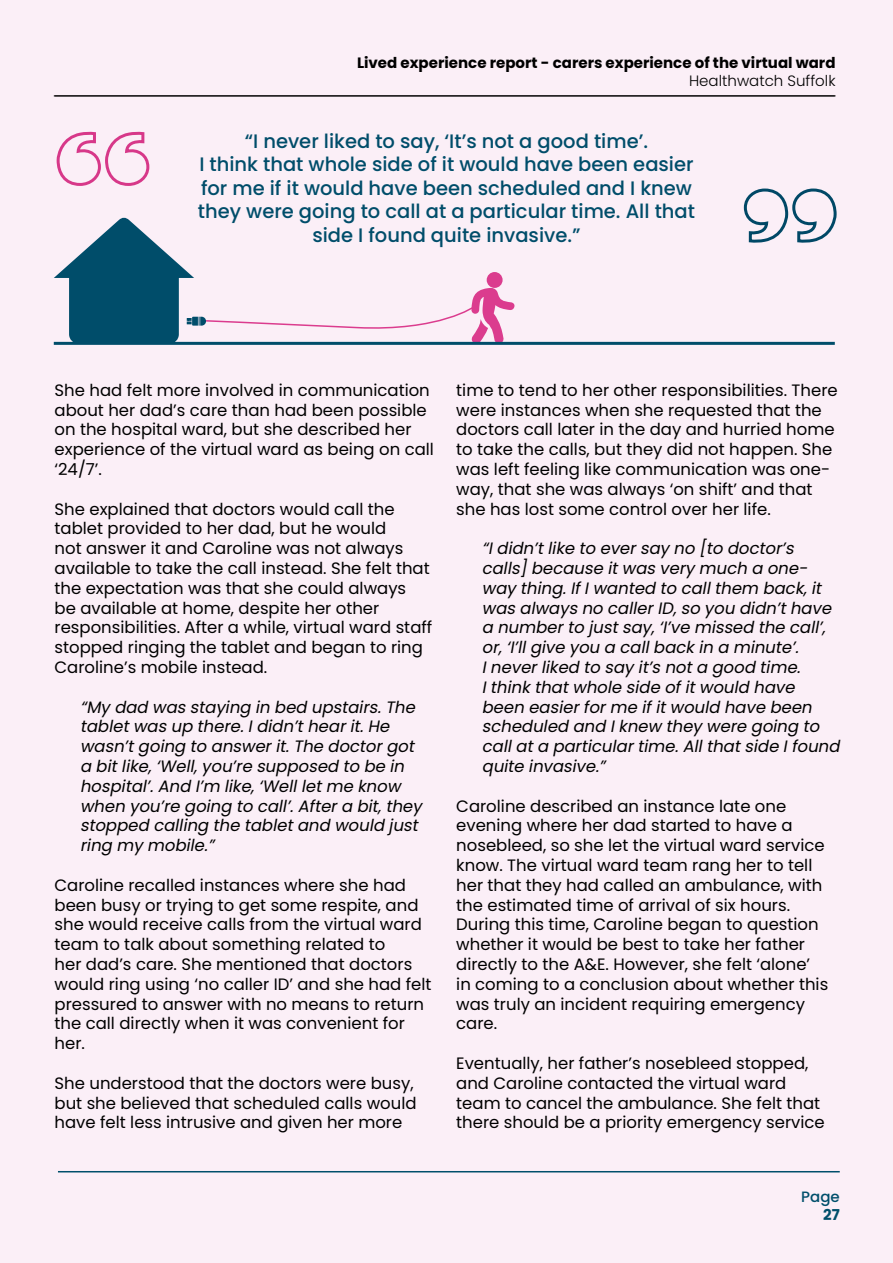
<style>
.page{position:relative;width:893px;height:1263px;background:#fbeff7}
.page>*{position:absolute;margin:0;border:0;box-sizing:border-box;transform-origin:0 0}
.t1{font:500 19.5px/23.4px "Poppins";color:#004d6a;text-align:center}
.t2{font:16.5px/19.8px "Poppins";color:#000}
.t3{font:italic 16.5px/19.8px "Poppins";color:#000}
.t4{font:700 15px "Poppins";color:#000}
.t5{font:300 15px "Poppins";color:#000}
.t6{font:500 15px "Poppins";color:#004f6b}
.t7{font:700 15px "Poppins";color:#004f6b}
</style>
<div class="page">
<svg style="left:54px;top:217px;width:461px;height:125px"></svg>
<hr style="left:58px;top:1171px;width:782px;height:1px;background:#004f6b">
<hr style="left:55px;top:96px;width:781px;height:1px;background:#000">
<hr style="left:54px;top:96px;width:781px;height:1px;background:#000">
<svg style="left:743px;top:188px;width:94px;height:55px"></svg>
<svg style="left:56px;top:131px;width:94px;height:55px"></svg>
<hr style="left:54px;top:342px;width:781px;height:3px;background:#004d6a">
<p class="t4" style="left:357px;top:54px;width:480px">Lived experience report - carers experience of the virtual ward</p>
<p class="t5" style="left:689px;top:72px;width:148px">Healthwatch Suffolk</p>
<p class="t1" style="left:198px;top:130px;width:499px">“I never liked to say, ‘It’s not a good time’.<br>I think that whole side of it would have been easier for me if it would have been scheduled and I knew they were going to call at a particular time. All that side I found quite invasive.”</p>
<p class="t2" style="left:55px;top:380px;width:381px">She had felt more involved in communication about her dad’s care than had been possible on the hospital ward, but she described her experience of the virtual ward as being on call ‘24/7’.</p>
<p class="t2" style="left:55px;top:499px;width:379px">She explained that doctors would call the tablet provided to her dad, but he would<br>not answer it and Caroline was not always available to take the call instead. She felt that the expectation was that she could always<br>be available at home, despite her other responsibilities. After a while, virtual ward staff stopped ringing the tablet and began to ring Caroline’s mobile instead.</p>
<p class="t3" style="left:80px;top:697px;width:348px">“My dad wasstaying in bed upstairs.The tabletwasup there.Ididn’thearit.He wasn’tgoing to answerit.The doctorgot a bitlike,‘Well,you’re supposed to be in hospital’.And I’m like,‘Wellletme know when you’re going to call’.Aftera bit,they stopped calling the tabletand would just ring my mobile.”</p>
<p class="t2" style="left:55px;top:875px;width:378px">Caroline recalled instances where she had been busy or trying to get some respite, and she would receive calls from the virtual ward team to talk about something related to<br>her dad’s care. She mentioned that doctors would ring using ‘no caller ID’ and she had felt pressured to answer with no means to return the call directly when it was convenient for her.</p>
<p class="t2" style="left:55px;top:1073px;width:363px">She understood that the doctors were busy, but she believed that scheduled calls would have felt less intrusive and given her more</p>
<p class="t2" style="left:456px;top:380px;width:383px">time to tend to her other responsibilities. There were instances when she requested that the doctors call later in the day and hurried home to take the calls, but they did not happen. She was left feeling like communication was one&shy;way, that she was always ‘on shift’ and that she has lost some control over her life.</p>
<p class="t3" style="left:482px;top:539px;width:364px">“Ididn’tlike to eversay no [to doctor’s calls]because itwasvery much a one&shy;way thing.IfIwanted to callthem back,it wasalwaysno callerID,so you didn’thave a numberto justsay,‘I’ve missed the call’, or,‘I’llgive you a callbackin a minute’.<br>Ineverliked to say it’snota good time.<br>Ithinkthatwhole side ofitwould have been easierforme ifitwould have been scheduled and Iknew they were going to callata particulartime.Allthatside Ifound quite invasive.”</p>
<p class="t2" style="left:456px;top:796px;width:374px">Caroline described an instance late one evening where her dad started to have a nosebleed, so she let the virtual ward service know. The virtual ward team rang her to tell her that they had called an ambulance, with the estimated time of arrival of six hours.<br>During this time, Caroline began to question whether it would be best to take her father directly to the A&amp;E. However, she felt ‘alone’ in coming to a conclusion about whether this was truly an incident requiring emergency care.</p>
<p class="t2" style="left:456px;top:1053px;width:370px">Eventually, her father’s nosebleed stopped, and Caroline contacted the virtual ward team to cancel the ambulance. She felt that there should be a priority emergency service</p>
<p class="t6" style="left:797px;top:1188px;width:40px">Page</p>
<p class="t7" style="left:819px;top:1206px;width:18px">27</p>
<p class="t6" style="left:801px;top:1188px;width:40px">Page</p>
<p class="t7" style="left:823px;top:1206px;width:18px">27</p>
</div>
